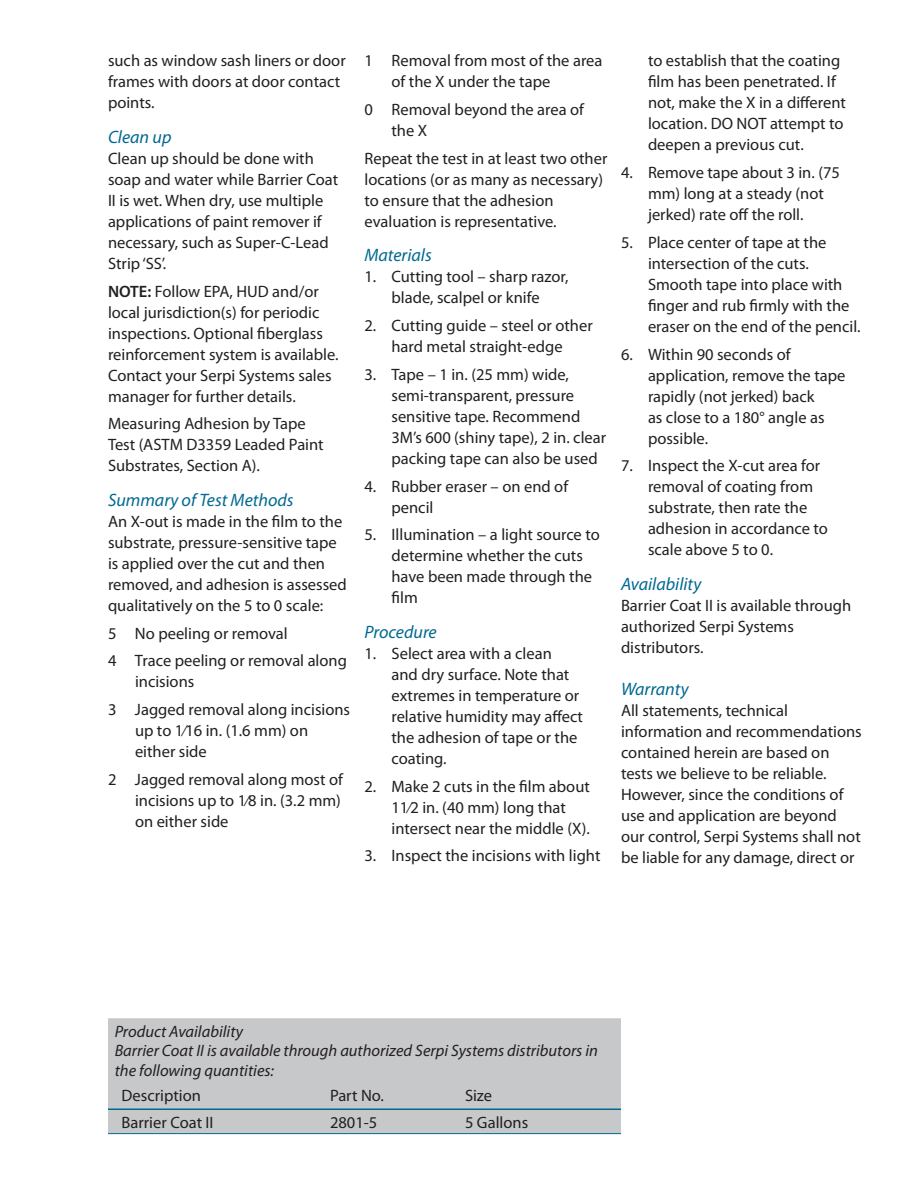
<style>
.page{position:relative;width:918px;height:1188px;background:#fff}
.page>*{position:absolute;margin:0;border:0;box-sizing:border-box;transform-origin:0 0}
.t1{font:italic 18px "Myriad Pro";color:#006991}
.t2{font:16.5px/21px "Myriad Pro";color:#231f20}
.t3{font:italic 16.5px/19.8px "Myriad Pro";color:#231f20}
.s1{font-weight:600}
</style>
<div class="page">
<div style="left:108px;top:1018px;width:513px;height:115px;background:#c7c8ca"></div>
<hr style="left:108px;top:1133px;width:216px;height:1px;background:#006991">
<hr style="left:324px;top:1133px;width:135px;height:1px;background:#006991">
<hr style="left:459px;top:1133px;width:162px;height:1px;background:#006991">
<hr style="left:108px;top:1108px;width:216px;height:2px;background:#006991">
<hr style="left:324px;top:1108px;width:135px;height:2px;background:#006991">
<hr style="left:459px;top:1108px;width:162px;height:2px;background:#006991">
<p class="t2" style="left:108px;top:50px;width:239px">such as window sash liners or door frames with doors at door contact points.</p>
<p class="t1" style="left:108px;top:126px;width:65px">Clean up</p>
<p class="t2" style="left:108px;top:148px;width:232px">Clean up should be done with soap and water while Barrier Coat<br>II is wet. When dry, use multiple applications of paint remover if necessary, such as Super-C-Lead<br>Strip ‘SS’.</p>
<p class="t2" style="left:108px;top:280px;width:232px"><span class="s1">NOTE:</span> Follow EPA, HUD and/or local jurisdiction(s) for periodic inspections. Optional fiberglass reinforcement system is available.<br>Contact your Serpi Systems sales manager for further details.</p>
<p class="t2" style="left:108px;top:413px;width:217px">Measuring Adhesion by Tape<br>Test (ASTM D3359 Leaded Paint<br>Substrates, Section A).</p>
<p class="t1" style="left:108px;top:489px;width:187px">Summary of Test Methods</p>
<p class="t2" style="left:108px;top:511px;width:240px">An X-out is made in the film to the substrate, pressure-sensitive tape is applied over the cut and then removed, and adhesion is assessed qualitatively on the 5 to 0 scale:</p>
<p class="t2" style="left:108px;top:622px;width:181px">5 No peeling or removal</p>
<p class="t2" style="left:135px;top:650px;width:213px;text-indent:-27px">4 Trace peeling or removal along incisions</p>
<p class="t2" style="left:135px;top:699px;width:217px;text-indent:-27px">3 Jagged removal along incisions up to 1⁄16 in. (1.6 mm) on either side</p>
<p class="t2" style="left:135px;top:769px;width:209px;text-indent:-27px">2 Jagged removal along most of incisions up to 1⁄8 in. (3.2 mm) on either side</p>
<p class="t2" style="left:392px;top:50px;width:212px;text-indent:-27px">1 Removal from most of the area of the X under the tape</p>
<p class="t2" style="left:392px;top:99px;width:194px;text-indent:-27px">0 Removal beyond the area of the X</p>
<p class="t2" style="left:364px;top:148px;width:244px">Repeat the test in at least two other locations (or as many as necessary) to ensure that the adhesion evaluation is representative.</p>
<p class="t1" style="left:364px;top:244px;width:69px">Materials</p>
<p class="t2" style="left:364px;top:266px;width:205px;text-align:center">1. Cutting tool – sharp razor, blade, scalpel or knife</p>
<p class="t2" style="left:364px;top:315px;width:230px;text-align:center">2. Cutting guide – steel or other hard metal straight-edge</p>
<p class="t2" style="left:392px;top:364px;width:216px;text-indent:-27px">3. Tape – 1 in. (25 mm) wide, semi-transparent, pressure sensitive tape. Recommend<br>3M’s 600 (shiny tape), 2 in. clear packing tape can also be used</p>
<p class="t2" style="left:392px;top:475px;width:178px;text-indent:-27px">4. Rubber eraser – on end of pencil</p>
<p class="t2" style="left:392px;top:524px;width:210px;text-indent:-27px">5. Illumination – a light source to determine whether the cuts have been made through the film</p>
<p class="t1" style="left:364px;top:621px;width:74px">Procedure</p>
<p class="t2" style="left:392px;top:643px;width:193px;text-indent:-27px">1. Select area with a clean<br>and dry surface. Note that extremes in temperature or relative humidity may affect the adhesion of tape or the coating.</p>
<p class="t2" style="left:392px;top:775px;width:200px;text-indent:-27px">2. Make 2 cuts in the film about<br>11⁄2 in. (40 mm) long that intersect near the middle (X).</p>
<p class="t2" style="left:364px;top:845px;width:237px">3. Inspect the incisions with light</p>
<p class="t2" style="left:648px;top:50px;width:199px">to establish that the coating film has been penetrated. If not, make the X in a different location. DO NOT attempt to deepen a previous cut.</p>
<p class="t2" style="left:648px;top:162px;width:193px;text-indent:-27px">4. Remove tape about 3 in. (75 mm) long at a steady (not jerked) rate off the roll.</p>
<p class="t2" style="left:648px;top:232px;width:214px;text-indent:-27px">5. Place center of tape at the intersection of the cuts.<br>Smooth tape into place with finger and rub firmly with the eraser on the end of the pencil.</p>
<p class="t2" style="left:648px;top:343px;width:199px;text-indent:-27px">6. Within 90 seconds of application, remove the tape rapidly (not jerked) back<br>as close to a 180° angle as possible.</p>
<p class="t2" style="left:648px;top:455px;width:182px;text-indent:-27px">7. Inspect the X-cut area for removal of coating from substrate, then rate the adhesion in accordance to scale above 5 to 0.</p>
<p class="t1" style="left:621px;top:573px;width:82px">Availability</p>
<p class="t2" style="left:621px;top:595px;width:232px">Barrier Coat II is available through authorized Serpi Systems distributors.</p>
<p class="t1" style="left:621px;top:678px;width:69px">Warranty</p>
<p class="t2" style="left:621px;top:700px;width:242px">All statements, technical information and recommendations contained herein are based on tests we believe to be reliable.<br>However, since the conditions of use and application are beyond our control, Serpi Systems shall not be liable for any damage, direct or</p>
<p class="t3" style="left:115px;top:1021px;width:485px">Product Availability<br>Barrier Coat II is available through authorized Serpi Systems distributors in the following quantities:</p>
<p class="t2" style="left:122px;top:1084px;width:81px">Description</p>
<p class="t2" style="left:330px;top:1084px;width:55px">Part No.</p>
<p class="t2" style="left:465px;top:1084px;width:29px">Size</p>
<p class="t2" style="left:122px;top:1111px;width:94px">Barrier Coat II</p>
<p class="t2" style="left:330px;top:1111px;width:49px">2801-5</p>
<p class="t2" style="left:465px;top:1111px;width:65px">5 Gallons</p>
</div>
